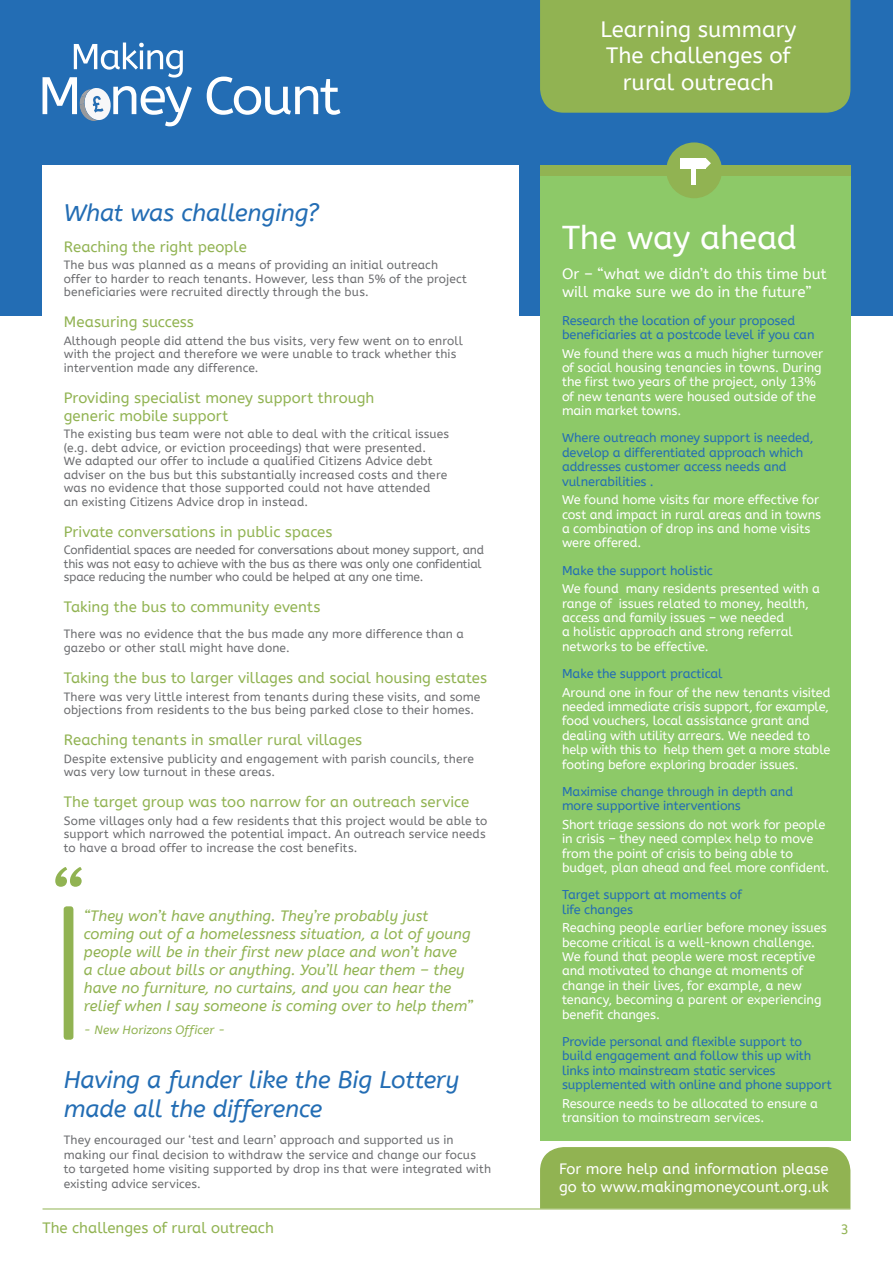
<style>
.page{position:relative;width:893px;height:1263px;background:#fff}
.page>*{position:absolute;margin:0;border:0;box-sizing:border-box;transform-origin:0 0}
.t1{font:33px "A Bee Zee";letter-spacing:-.01em;color:#fff}
.t2{font:italic 24px/28.8px "A Bee Zee";letter-spacing:-.01em;color:#236db4}
.t3{font:22.2px/26.5px "A Bee Zee";color:#fff;text-align:center}
.t4{font:15px/18px "A Bee Zee";color:#91b352}
.t5{font:italic 15px/18px "A Bee Zee";color:#91b352}
.t6{font:15px/18px "A Bee Zee";color:#fff}
.t7{font:13.5px "A Bee Zee";color:#91b352}
.t8{font:12.75px/14.4px "A Bee Zee";letter-spacing:-.01em;color:#fff}
.t9{font:12.75px/14.4px "A Bee Zee";letter-spacing:-.01em;color:#236db4}
.t10{font:12px/13.5px "A Bee Zee";letter-spacing:.01em;color:#6c6d70}
.t11{font:12px/13.5px "A Bee Zee";letter-spacing:-.015em;color:#6c6d70}
.t12{font:italic 12px "A Bee Zee";letter-spacing:.01em;color:#91b352}
</style>
<div class="page">
<hr style="left:43px;top:1208px;width:807px;height:1px;background:#91b352">
<div style="left:0;top:0;width:893px;height:316px;background:#236db4"></div>
<svg style="left:207px;top:77px;width:133px;height:38px"></svg>
<svg style="left:43px;top:43px;width:149px;height:83px"></svg>
<div style="left:43px;top:165px;width:476px;height:812px;background:#fff"></div>
<svg style="left:55px;top:867px;width:27px;height:20px"></svg>
<div style="left:64px;top:906px;width:9px;height:134px;background:#91b352;border-radius:3px"></div>
<div style="left:540px;top:0;width:310px;height:113px;background:#91b352"></div>
<div style="left:540px;top:165px;width:310px;height:975px;background:#8dc968"></div>
<div style="left:540px;top:165px;width:310px;height:11px;background:#91b352"></div>
<div style="left:666px;top:142px;width:56px;height:56px;background:#91b352;border-radius:50%"></div>
<div style="left:680px;top:158px;width:25px;height:10px;background:#fff"></div>
<svg style="left:700px;top:158px;width:11px;height:11px"></svg>
<hr style="left:691px;top:163px;width:4px;height:22px;background:#fff">
<div style="left:540px;top:1147px;width:310px;height:61px;background:#91b352"></div>
<h2 class="t2" style="left:64px;top:199px;width:257px">What was challenging?</h2>
<p class="t4" style="left:64px;top:238px;width:185px">Reaching the right people</p>
<p class="t10" style="left:64px;top:259px;width:405px">The bus was planned as a means of providing an initial outreach offer to harder to reach tenants. However, less than 5% of the project beneficiaries were recruited directly through the bus.</p>
<p class="t4" style="left:64px;top:313px;width:132px">Measuring success</p>
<p class="t10" style="left:64px;top:334px;width:401px">Although people did attend the bus visits, very few went on to enroll with the project and therefore we were unable to track whether this intervention made any difference.</p>
<p class="t4" style="left:64px;top:389px;width:312px">Providing specialist money support through generic mobile support</p>
<p class="t10" style="left:64px;top:428px;width:387px">The existing bus team were not able to deal with the critical issues (e.g. debt advice, or eviction proceedings) that were presented.<br>We adapted our offer to include a qualified Citizens Advice debt adviser on the bus but this substantially increased costs and there was no evidence that those supported could not have attended<br>an existing Citizens Advice drop in instead.</p>
<p class="t4" style="left:64px;top:523px;width:270px">Private conversations in public spaces</p>
<p class="t11" style="left:64px;top:544px;width:422px">Confidential spaces are needed for conversations about money support, and this was not easy to achieve with the bus as there was only one confidential space reducing the number who could be helped at any one time.</p>
<p class="t4" style="left:64px;top:598px;width:258px">Taking the bus to community events</p>
<p class="t10" style="left:64px;top:628px;width:402px">There was no evidence that the bus made any more difference than a gazebo or other stall might have done.</p>
<p class="t4" style="left:64px;top:669px;width:425px">Taking the bus to larger villages and social housing estates</p>
<p class="t10" style="left:64px;top:690px;width:418px">There was very little interest from tenants during these visits, and some objections from residents to the bus being parked close to their homes.</p>
<p class="t4" style="left:64px;top:731px;width:300px">Reaching tenants in smaller rural villages</p>
<p class="t10" style="left:64px;top:752px;width:412px">Despite extensive publicity and engagement with parish councils, there was very low turnout in these areas.</p>
<p class="t4" style="left:64px;top:793px;width:407px">The target group was too narrow for an outreach service</p>
<p class="t10" style="left:64px;top:814px;width:425px">Some villages only had a few residents that this project would be able to support which narrowed the potential impact. An outreach service needs to have a broad offer to increase the cost benefits.</p>
<p class="t5" style="left:84px;top:907px;width:391px">“They won’t have anything. They’re probably just coming out of a homelessness situation, a lot of young people will be in their first new place and won’t have<br>a clue about bills or anything. You’ll hear them – they have no furniture, no curtains, and you can hear the relief when I say someone is coming over to help them”</p>
<p class="t12" style="left:84px;top:1023px;width:143px">- New Horizons Officer -</p>
<h2 class="t2" style="left:64px;top:1066px;width:397px">Having a funder like the Big Lottery made all the difference</h2>
<p class="t10" style="left:64px;top:1133px;width:429px;line-height:14.4px">They encouraged our ‘test and learn’ approach and supported us in making our final decision to withdraw the service and change our focus<br>to targeted home visiting supported by drop ins that were integrated with existing advice services.</p>
<p class="t4" style="left:43px;top:1219px;width:233px">The challenges of rural outreach</p>
<h3 class="t3" style="left:600px;top:16px;width:197px">Learning summary<br>The challenges of rural outreach</h3>
<h1 class="t1" style="left:562px;top:218px;width:237px">The way ahead</h1>
<p class="t6" style="left:562px;top:265px;width:266px">Or – “what we didn’t do this time but will make sure we do in the future”</p>
<p class="t9" style="left:562px;top:313px;width:254px">Research the location of your proposed beneficiaries at a postcode level if you can</p>
<p class="t8" style="left:562px;top:346px;width:263px">We found there was a much higher turnover of social housing tenancies in towns. During the first two years of the project, only 13% of new tenants were housed outside of the main market towns.</p>
<p class="t9" style="left:562px;top:431px;width:253px">Where outreach money support is needed, develop a differentiated approach which addresses customer access needs and vulnerabilities .</p>
<p class="t8" style="left:562px;top:493px;width:261px">We found home visits far more effective for cost and impact in rural areas and in towns a combination of drop ins and home visits were offered.</p>
<p class="t9" style="left:562px;top:563px;width:152px">Make the support holistic</p>
<p class="t8" style="left:562px;top:582px;width:260px">We found many residents presented with a range of issues related to money, health, access and family issues – we needed<br>a holistic approach and strong referral networks to be effective.</p>
<p class="t9" style="left:562px;top:666px;width:162px">Make the support practical</p>
<p class="t8" style="left:562px;top:685px;width:270px">Around one in four of the new tenants visited needed immediate crisis support, for example, food vouchers, local assistance grant and dealing with utility arrears. We needed to help with this to help them get a more stable footing before exploring broader issues.</p>
<p class="t9" style="left:562px;top:784px;width:233px">Maximise change through in depth and more supportive interventions</p>
<p class="t8" style="left:562px;top:817px;width:269px">Short triage sessions do not work for people in crisis – they need complex help to move from the point of crisis to being able to budget, plan ahead and feel more confident.</p>
<p class="t9" style="left:562px;top:888px;width:181px">Target support at moments of life changes</p>
<p class="t8" style="left:562px;top:921px;width:266px">Reaching people earlier before money issues become critical is a well-known challenge.<br>We found that people were most receptive and motivated to change at moments of change in their lives, for example, a new tenancy, becoming a parent or experiencing benefit changes.</p>
<p class="t9" style="left:562px;top:1034px;width:271px">Provide personal and flexible support to build engagement and follow this up with links into mainstream static services supplemented with online and phone support</p>
<p class="t8" style="left:562px;top:1096px;width:258px">Resource needs to be allocated to ensure a transition to mainstream services.</p>
<p class="t6" style="left:559px;top:1160px;width:271px">For more help and information please go to www.makingmoneycount.org.uk</p>
<p class="t7" style="left:841px;top:1221px;width:10px">3</p>
</div>
